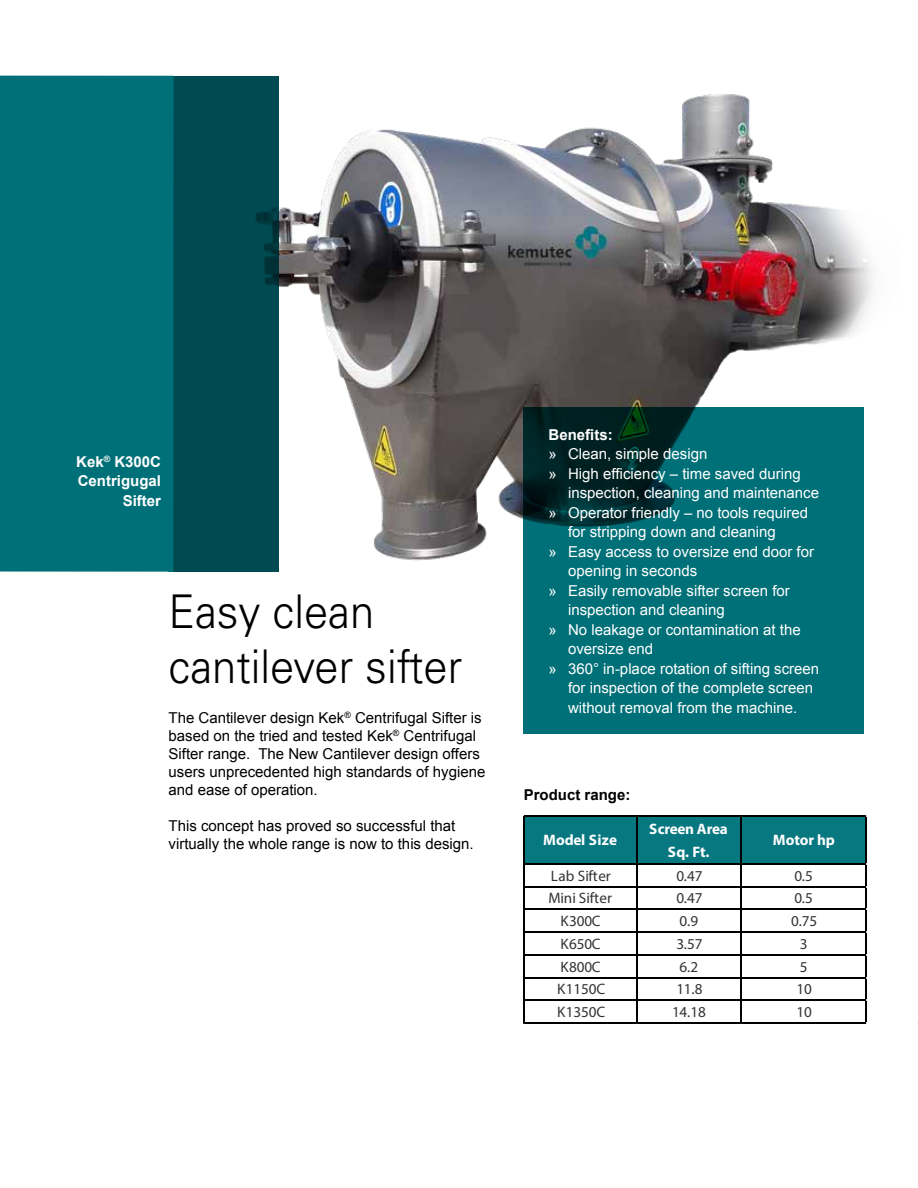
<style>
.page{position:relative;width:918px;height:1188px;background:#fff}
.page>*{position:absolute;margin:0;border:0;box-sizing:border-box;transform-origin:0 0}
.t1{font:300 46.5px/55.5px "Univers LT Std";color:#000;scale:.94 1}
.t2{font:15.15px "Myriad Pro";letter-spacing:-.01em;color:#333}
.t3{font:700 15.15px/22.8px "Myriad Pro";letter-spacing:-.01em;color:#fff;text-align:center}
.t4{font:700 15.15px "Myriad Pro";letter-spacing:.01em;color:#fff}
.t5{font:15px "Arial";color:#fff}
.t6{font:15px/18px "Arial";color:#000}
.t7{font:700 15px/19.5px "Arial";color:#fff;text-align:right}
.t8{font:700 15px "Arial";color:#000}
</style>
<div class="page">
<div style="left:525px;top:817px;width:342px;height:48px;background:#077780"></div>
<hr style="left:525px;top:816px;width:342px;height:1px;background:#000">
<hr style="left:525px;top:863px;width:342px;height:2px;background:#000">
<hr style="left:525px;top:886px;width:342px;height:1px;background:#000">
<hr style="left:525px;top:909px;width:342px;height:1px;background:#000">
<hr style="left:525px;top:932px;width:342px;height:1px;background:#000">
<hr style="left:525px;top:954px;width:342px;height:1px;background:#000">
<hr style="left:525px;top:977px;width:342px;height:1px;background:#000">
<hr style="left:525px;top:1000px;width:342px;height:1px;background:#000">
<hr style="left:524px;top:816px;width:1px;height:208px;background:#000">
<hr style="left:636px;top:817px;width:1px;height:207px;background:#000">
<hr style="left:740px;top:817px;width:1px;height:207px;background:#000">
<hr style="left:525px;top:1023px;width:342px;height:1px;background:#000">
<hr style="left:866px;top:817px;width:1px;height:207px;background:#000">
<img style="left:279px;top:94px;width:595px;height:485px">
<div style="left:169px;top:76px;width:110px;height:496px;background:#004a51"></div>
<div style="left:0;top:76px;width:174px;height:496px;background:#007078"></div>
<svg style="left:524px;top:407px;width:340px;height:327px;background:#00646b"></svg>
<hr style="left:917px;top:306px;width:1px;height:162px;background:#007078">
<p class="t7" style="left:76px;top:452px;width:86px">Kek<sup>®</sup> K300C<br>Centrigugal<br>Sifter</p>
<h1 class="t1" style="left:169px;top:583px;width:314px">Easy clean cantilever sifter</h1>
<p class="t6" style="left:169px;top:709px;width:318px">The Cantilever design Kek<sup>®</sup> Centrifugal Sifter is based on the tried and tested Kek<sup>®</sup> Centrifugal Sifter range. The New Cantilever design offers users unprecedented high standards of hygiene and ease of operation.</p>
<p class="t6" style="left:169px;top:817px;width:307px">This concept has proved so successful that virtually the whole range is now to this design.</p>
<p class="t7" style="left:549px;top:425px;width:66px">Benefits:</p>
<p class="t5" style="left:549px;top:444px;width:160px">» Clean, simple design</p>
<p class="t5" style="left:549px;top:464px;width:254px">» High efficiency – time saved during</p>
<p class="t5" style="left:568px;top:483px;width:252px">inspection, cleaning and maintenance</p>
<p class="t5" style="left:549px;top:503px;width:261px">» Operator friendly – no tools required</p>
<p class="t5" style="left:568px;top:522px;width:209px">for stripping down and cleaning</p>
<p class="t5" style="left:549px;top:542px;width:267px">» Easy access to oversize end door for</p>
<p class="t5" style="left:568px;top:561px;width:131px">opening in seconds</p>
<p class="t5" style="left:549px;top:581px;width:243px">» Easily removable sifter screen for</p>
<p class="t5" style="left:568px;top:600px;width:158px">inspection and cleaning</p>
<p class="t5" style="left:549px;top:620px;width:254px">» No leakage or contamination at the</p>
<p class="t5" style="left:568px;top:639px;width:87px">oversize end</p>
<p class="t5" style="left:549px;top:659px;width:272px">» 360° in-place rotation of sifting screen</p>
<p class="t5" style="left:568px;top:678px;width:247px">for inspection of the complete screen</p>
<p class="t5" style="left:568px;top:698px;width:231px">without removal from the machine.</p>
<p class="t8" style="left:524px;top:785px;width:108px">Product range:</p>
<p class="t4" style="left:543px;top:830px;width:76px">Model Size</p>
<p class="t3" style="left:649px;top:817px;width:80px">Screen Area<br>Sq. Ft.</p>
<p class="t3" style="left:773px;top:828px;width:64px">Motor hp</p>
<p class="t2" style="left:551px;top:866px;width:62px">Lab Sifter</p>
<p class="t2" style="left:676px;top:866px;width:28px">0.47</p>
<p class="t2" style="left:794px;top:866px;width:20px">0.5</p>
<p class="t2" style="left:549px;top:889px;width:65px">Mini Sifter</p>
<p class="t2" style="left:676px;top:889px;width:28px">0.47</p>
<p class="t2" style="left:794px;top:889px;width:20px">0.5</p>
<p class="t2" style="left:561px;top:912px;width:42px">K300C</p>
<p class="t2" style="left:680px;top:912px;width:20px">0.9</p>
<p class="t2" style="left:791px;top:912px;width:28px">0.75</p>
<p class="t2" style="left:561px;top:935px;width:42px">K650C</p>
<p class="t2" style="left:676px;top:935px;width:28px">3.57</p>
<p class="t2" style="left:800px;top:935px;width:9px">3</p>
<p class="t2" style="left:561px;top:957px;width:42px">K800C</p>
<p class="t2" style="left:680px;top:957px;width:20px">6.2</p>
<p class="t2" style="left:800px;top:957px;width:9px">5</p>
<p class="t2" style="left:557px;top:980px;width:49px">K1150C</p>
<p class="t2" style="left:676px;top:980px;width:28px">11.8</p>
<p class="t2" style="left:797px;top:980px;width:17px">10</p>
<p class="t2" style="left:557px;top:1003px;width:49px">K1350C</p>
<p class="t2" style="left:672px;top:1003px;width:35px">14.18</p>
<p class="t2" style="left:797px;top:1003px;width:17px">10</p>
</div>
